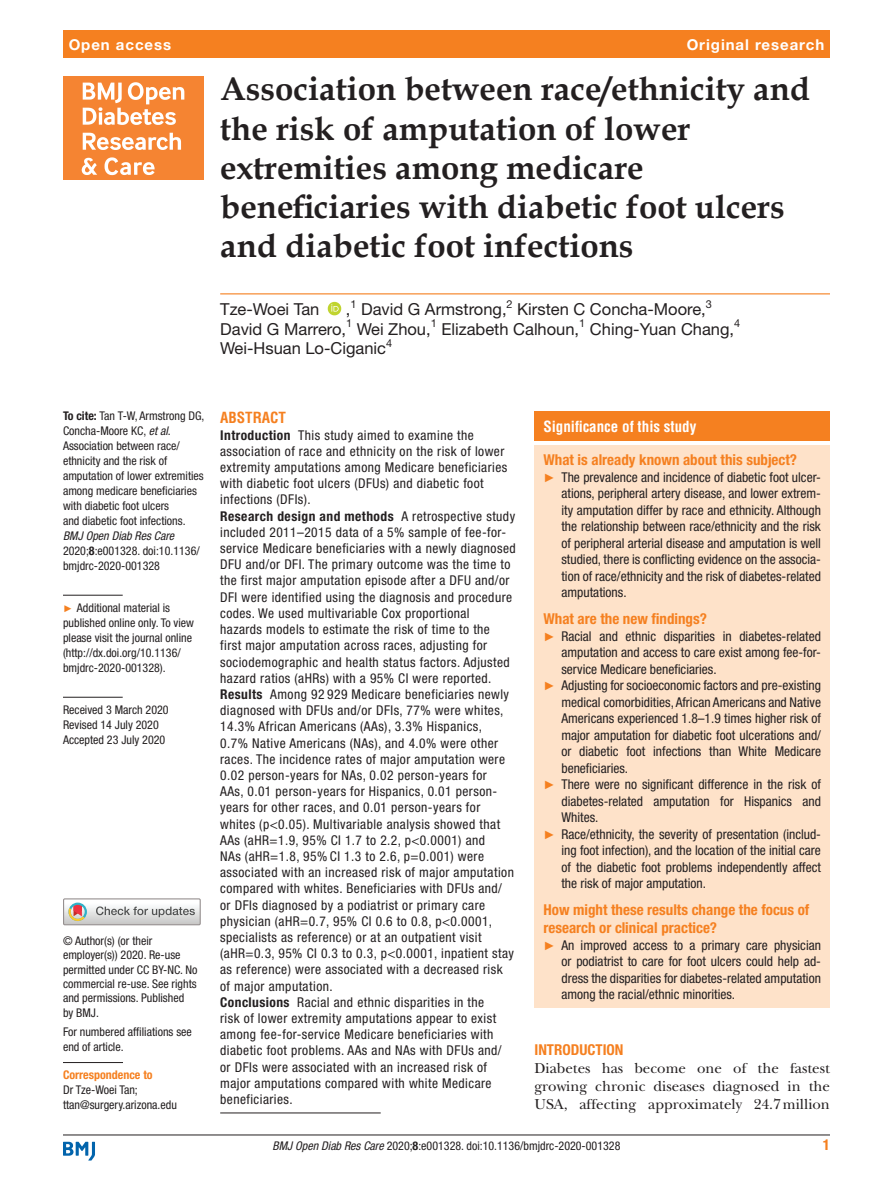
<style>
.page{position:relative;width:893px;height:1191px;background:#fff}
.page>*{position:absolute;margin:0;border:0;box-sizing:border-box;transform-origin:0 0}
.t1{font:700 33px/39px "Book Antiqua";color:#231f20}
.t2{font:16.5px/19.5px "Helvetica Neue LT Std";color:#231f20}
.t3{font:700 condensed 15px/18px "Helvetica Neue LT Std";color:#f58020}
.t4{font:15px/18px "New Baskerville";color:#231f20;text-align:justify}
.t5{font:700 15px "Helvetica Neue LT Std";letter-spacing:.065em;color:#fff}
.t6{font:700 condensed 15px "Helvetica";color:#fff}
.t7{font:700 condensed 15px "Helvetica";color:#f58020}
.t8{font:condensed 13.5px/16.2px "Helvetica Neue LT Std";letter-spacing:.035em;color:#231f20;text-align:justify}
.t9{font:condensed 13.5px "Helvetica Neue LT Std";color:#231f20}
.t10{font:condensed 12px/15px "Helvetica Neue LT Std";color:#231f20}
.t11{font:700 condensed 12px "Helvetica Neue LT Std";color:#f58020}
.t12{font:10.95px "Helvetica Neue LT Std";color:#231f20}
.s1{font-weight:700}
.s2{font-style:italic}
.s3{font-family:"Arial";font-stretch:normal;font-size:9.75px;color:#f58020}
.s4{font-family:"Arial";font-stretch:normal;font-size:12px;color:#f58020}
</style>
<div class="page">
<hr style="left:63px;top:1134px;width:767px;height:1px;background:#231f20">
<svg style="left:63px;top:1141px;width:32px;height:19px"></svg>
<div style="left:63px;top:31px;width:767px;height:27px;background:#f58020"></div>
<hr style="left:220px;top:293px;width:610px;height:1px;background:#f58020">
<svg style="left:328px;top:302px;width:13px;height:13px"></svg>
<hr style="left:63px;top:1062px;width:60px;height:1px;background:#231f20">
<hr style="left:63px;top:595px;width:60px;height:1px;background:#231f20">
<hr style="left:63px;top:697px;width:60px;height:1px;background:#231f20">
<div style="left:63px;top:898px;width:138px;height:27px;border:1px solid #969090"></div>
<svg style="left:64px;top:899px;width:136px;height:25px"></svg>
<div style="left:63px;top:76px;width:140px;height:104px;background:#f58432"></div>
<svg style="left:83px;top:82px;width:101px;height:43px"></svg>
<svg style="left:83px;top:133px;width:98px;height:17px"></svg>
<svg style="left:82px;top:158px;width:15px;height:17px"></svg>
<svg style="left:105px;top:157px;width:50px;height:18px"></svg>
<hr style="left:220px;top:1112px;width:161px;height:1px;background:#231f20">
<div style="left:534px;top:411px;width:296px;height:30px;background:#f58020"></div>
<div style="left:534px;top:445px;width:296px;height:563px;background:#fee2c9"></div>
<p class="t5" style="left:69px;top:35px;width:104px">Open access</p>
<p class="t5" style="left:687px;top:35px;width:139px">Original research</p>
<h1 class="t1" style="left:220px;top:70px;width:591px">Association between race/ethnicity and the risk of amputation of lower extremities among medicare beneficiaries with diabetic foot ulcers and diabetic foot infections</h1>
<p class="t2" style="left:220px;top:299px;width:521px;text-indent:126px">,<sup>1</sup> David G Armstrong,<sup>2</sup> Kirsten C Concha-Moore,<sup>3<br></sup>David G Marrero,<sup>1</sup> Wei Zhou,<sup>1</sup> Elizabeth Calhoun,<sup>1</sup> Ching-Yuan Chang,<sup>4<br></sup>Wei-Hsuan Lo-Ciganic</p>
<p class="t2" style="left:220px;top:299px;width:101px">Tze-Woei Tan</p>
<p class="t12" style="left:386px;top:336px;width:8px">4</p>
<p class="t10" style="left:63px;top:408px;width:143px"><span class="s1">To cite:</span> Tan T-W, Armstrong DG,<br>Concha-Moore KC, <span class="s2">et al</span>.<br>Association between race/ ethnicity and the risk of amputation of lower extremities among medicare beneficiaries with diabetic foot ulcers<br>and diabetic foot infections.</p>
<p class="t10" style="left:63px;top:528px;width:138px"><span class="s2">BMJ Open Diab Res Care<br></span>2020;<span class="s1">8</span>:e001328. doi:10.1136/ bmjdrc-2020-001328</p>
<p class="t10" style="left:63px;top:600px;width:133px"><span class="s3">►</span> Additional material is published online only. To view please visit the journal online (http://dx.doi.org/10.1136/ bmjdrc-2020-001328).</p>
<p class="t10" style="left:63px;top:702px;width:107px">Received 3 March 2020<br>Revised 14 July 2020<br>Accepted 23 July 2020</p>
<p class="t10" style="left:63px;top:933px;width:136px;line-height:14.4px">© Author(s) (or their employer(s)) 2020. Re-use permitted under CC BY-NC. No commercial re-use. See rights and permissions. Published by BMJ.</p>
<p class="t10" style="left:63px;top:1024px;width:130px">For numbered affiliations see end of article.</p>
<p class="t11" style="left:63px;top:1067px;width:91px">Correspondence to</p>
<p class="t10" style="left:63px;top:1082px;width:115px">Dr Tze-Woei Tan; ttan@surgery.arizona.edu</p>
<p class="t7" style="left:220px;top:408px;width:67px">ABSTRACT</p>
<p class="t8" style="left:220px;top:427px;width:297px;text-align:left"><span class="s1">Introduction</span> This study aimed to examine the association of race and ethnicity on the risk of lower extremity amputations among Medicare beneficiaries with diabetic foot ulcers (DFUs) and diabetic foot infections (DFIs).<br><span class="s1">Research design and methods</span> A retrospective study included 2011–2015 data of a 5% sample of fee-for&shy;service Medicare beneficiaries with a newly diagnosed DFU and/or DFI. The primary outcome was the time to the first major amputation episode after a DFU and/or DFI were identified using the diagnosis and procedure codes. We used multivariable Cox proportional<br>hazards models to estimate the risk of time to the<br>first major amputation across races, adjusting for sociodemographic and health status factors. Adjusted hazard ratios (aHRs) with a 95% CI were reported.<br><span class="s1">Results</span> Among 92 929 Medicare beneficiaries newly diagnosed with DFUs and/or DFIs, 77% were whites, 14.3% African Americans (AAs), 3.3% Hispanics,<br>0.7% Native Americans (NAs), and 4.0% were other races. The incidence rates of major amputation were 0.02 person-years for NAs, 0.02 person-years for<br>AAs, 0.01 person-years for Hispanics, 0.01 person&shy;years for other races, and 0.01 person-years for whites (p&lt;0.05). Multivariable analysis showed that AAs (aHR=1.9, 95% CI 1.7 to 2.2, p&lt;0.0001) and<br>NAs (aHR=1.8, 95% CI 1.3 to 2.6, p=0.001) were associated with an increased risk of major amputation compared with whites. Beneficiaries with DFUs and/ or DFIs diagnosed by a podiatrist or primary care physician (aHR=0.7, 95% CI 0.6 to 0.8, p&lt;0.0001, specialists as reference) or at an outpatient visit (aHR=0.3, 95% CI 0.3 to 0.3, p&lt;0.0001, inpatient stay as reference) were associated with a decreased risk of major amputation.<br><span class="s1">Conclusions</span> Racial and ethnic disparities in the<br>risk of lower extremity amputations appear to exist among fee-for-service Medicare beneficiaries with diabetic foot problems. AAs and NAs with DFUs and/<br>or DFIs were associated with an increased risk of major amputations compared with white Medicare beneficiaries.</p>
<p class="t6" style="left:543px;top:417px;width:154px">Significance of this study</p>
<p class="t3" style="left:543px;top:451px;width:255px">What is already known about this subject?</p>
<p class="t8" style="left:561px;top:468px;width:261px;text-indent:-18px"><span class="s4">►</span> The prevalence and incidence of diabetic foot ulcer&shy;ations, peripheral artery disease, and lower extrem&shy;ity amputation differ by race and ethnicity. Although the relationship between race/ethnicity and the risk of peripheral arterial disease and amputation is well studied, there is conflicting evidence on the associa&shy;tion of race/ethnicity and the risk of diabetes-related amputations.</p>
<p class="t3" style="left:543px;top:610px;width:165px">What are the new findings?</p>
<p class="t9" style="left:543px;top:628px;width:279px"><span class="s4">►</span> Racial and ethnic disparities in diabetes-related</p>
<p class="t9" style="left:561px;top:644px;width:261px">amputation and access to care exist among fee-for-</p>
<p class="t9" style="left:561px;top:661px;width:157px">service Medicare beneficiaries.</p>
<p class="t9" style="left:543px;top:677px;width:279px"><span class="s4">►</span> Adjusting for socioeconomic factors and pre-existing</p>
<p class="t9" style="left:561px;top:694px;width:261px">medical comorbidities, African Americans and Native</p>
<p class="t9" style="left:561px;top:710px;width:261px">Americans experienced 1.8–1.9 times higher risk of</p>
<p class="t9" style="left:561px;top:727px;width:261px">major amputation for diabetic foot ulcerations and/</p>
<p class="t9" style="left:561px;top:743px;width:261px">or diabetic foot infections than White Medicare</p>
<p class="t9" style="left:561px;top:760px;width:68px">beneficiaries.</p>
<p class="t9" style="left:543px;top:776px;width:279px"><span class="s4">►</span> There were no significant difference in the risk of</p>
<p class="t9" style="left:561px;top:793px;width:261px">diabetes-related amputation for Hispanics and</p>
<p class="t8" style="left:561px;top:809px;width:38px">Whites.</p>
<p class="t9" style="left:543px;top:826px;width:279px"><span class="s4">►</span> Race/ethnicity, the severity of presentation (includ-</p>
<p class="t9" style="left:561px;top:842px;width:261px">ing foot infection), and the location of the initial care</p>
<p class="t9" style="left:561px;top:859px;width:261px">of the diabetic foot problems independently affect</p>
<p class="t9" style="left:561px;top:875px;width:146px">the risk of major amputation.</p>
<p class="t3" style="left:543px;top:901px;width:267px">How might these results change the focus of research or clinical practice?</p>
<p class="t8" style="left:561px;top:936px;width:261px;text-indent:-18px"><span class="s4">►</span> An improved access to a primary care physician or podiatrist to care for foot ulcers could help ad&shy;dress the disparities for diabetes-related amputation among the racial/ethnic minorities.</p>
<p class="t3" style="left:534px;top:1040px;width:91px">INTRODUCTION</p>
<p class="t4" style="left:534px;top:1059px;width:297px">Diabetes has become one of the fastest growing chronic diseases diagnosed in the USA, affecting approximately 24.7million</p>
<p class="t10" style="left:273px;top:1137px;width:349px"><span class="s2">BMJ Open Diab Res Care</span> 2020;<span class="s1">8</span>:e001328. doi:10.1136/bmjdrc-2020-001328</p>
<p class="t3" style="left:823px;top:1135px;width:9px">1</p>
</div>
